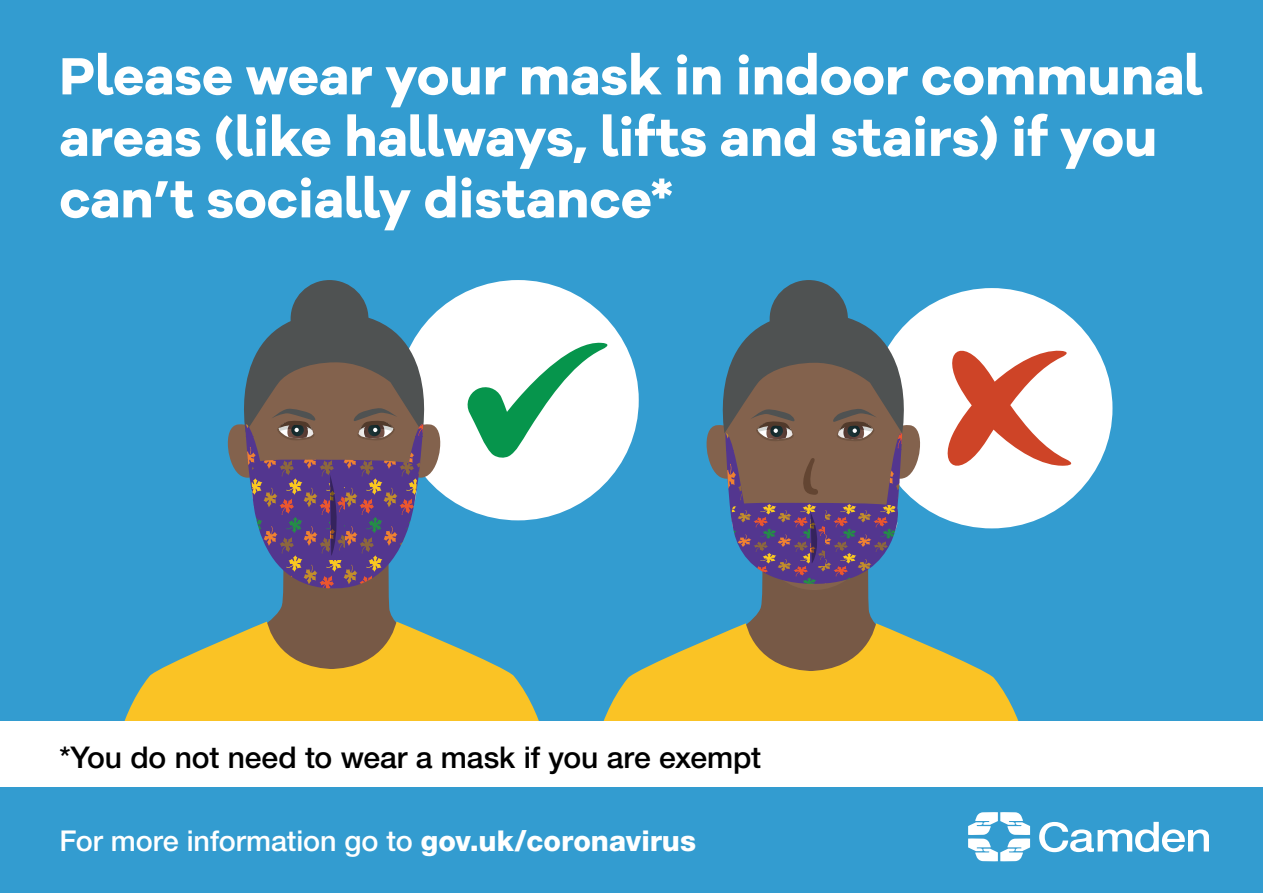
<style>
.page{position:relative;width:1263px;height:893px;background:#339cd0}
.page>*{position:absolute;margin:0;border:0;box-sizing:border-box;transform-origin:0 0}
.t1{font:700 54px/61.5px "Galano Grotesque Alt DEMO";color:#fff}
.t2{font:500 30px "Helvetica Neue";letter-spacing:-.005em;color:#000}
.t3{font:500 28.8px "Helvetica Neue";letter-spacing:-.005em;color:#fff}
.s1{font-weight:800}
</style>
<div class="page">
<div style="left:871px;top:288px;width:241px;height:240px;background:#fff;border-radius:50%"></div>
<div style="left:397px;top:280px;width:242px;height:240px;background:#fff;border-radius:50%"></div>
<svg style="left:266px;top:592px;width:131px;height:30px;background:#6c635b"></svg>
<div style="left:291px;top:280px;width:77px;height:78px;background:#4f5252;border-radius:50%"></div>
<svg style="left:109px;top:622px;width:445px;height:100px"></svg>
<svg style="left:227px;top:313px;width:220px;height:279px"></svg>
<svg style="left:748px;top:590px;width:127px;height:33px;background:#6e6157"></svg>
<div style="left:770px;top:280px;width:78px;height:78px;background:#4f5252;border-radius:50%"></div>
<svg style="left:587px;top:623px;width:448px;height:99px"></svg>
<svg style="left:706px;top:313px;width:221px;height:277px"></svg>
<svg style="left:467px;top:342px;width:141px;height:116px"></svg>
<svg style="left:947px;top:350px;width:125px;height:116px"></svg>
<div style="left:0;top:722px;width:1263px;height:138px;background:#fff"></div>
<div style="left:0;top:788px;width:1263px;height:105px;background:#339cd0"></div>
<svg style="left:968px;top:812px;width:241px;height:49px"></svg>
<p class="t1" style="left:59px;top:49px;width:1144px">Please wear your mask in indoor communal areas (like hallways, lifts and stairs) if you can’t socially distance*</p>
<p class="t2" style="left:59px;top:739px;width:703px">*You do not need to wear a mask if you are exempt</p>
<p class="t3" style="left:59px;top:824px;width:638px">For more information go to <span class="s1">gov.uk/coronavirus</span></p>
</div>
